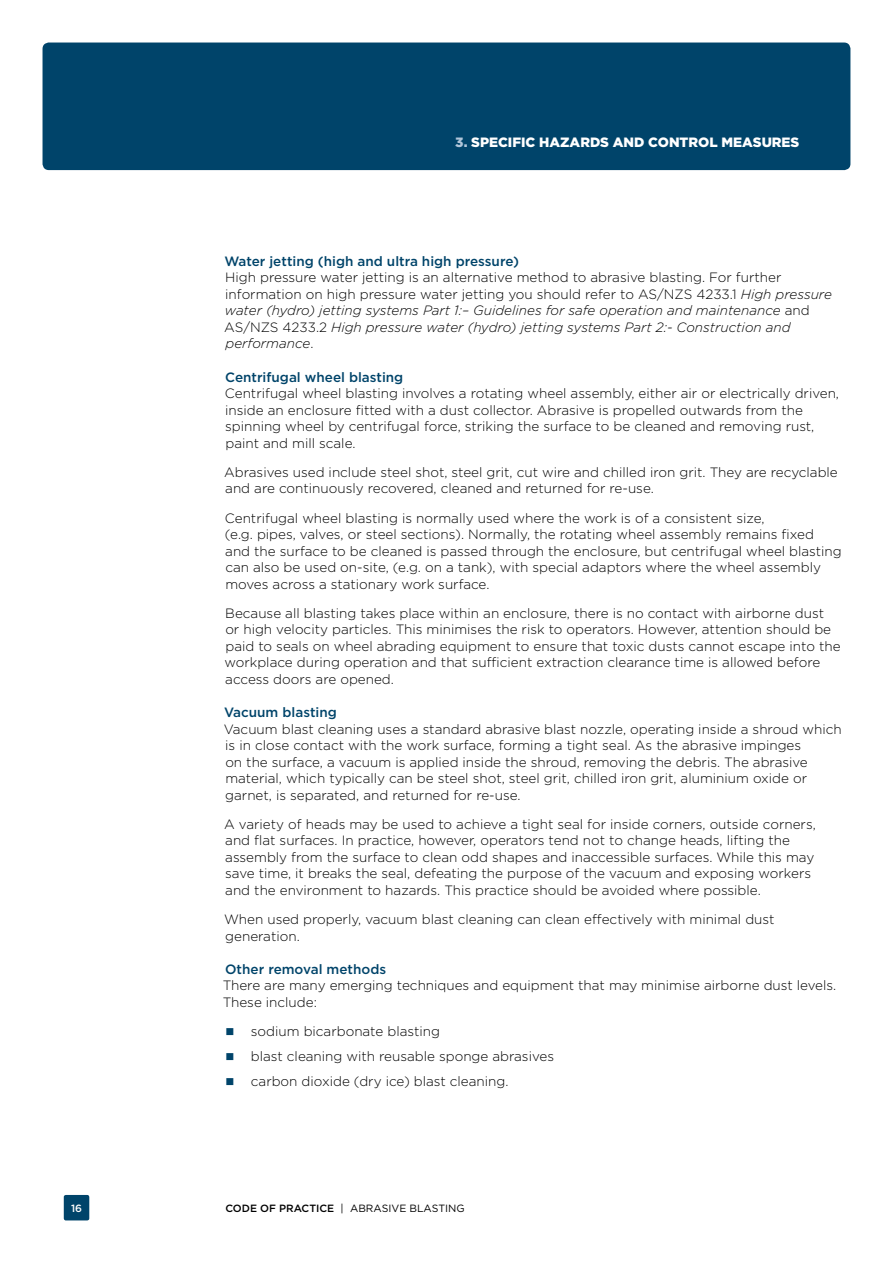
<style>
.page{position:relative;width:893px;height:1263px;background:#fff}
.page>*{position:absolute;margin:0;border:0;box-sizing:border-box;transform-origin:0 0}
.Body_copy{font:300 13.5px/16.5px "Gotham";color:#000}
.Body_copy-2{font:italic 300 13.5px/16.5px "Gotham";color:#000}
.Header_4{font:500 13.5px "Gotham";color:#00446a}
.Running_header{font:900 13.5px "Gotham";color:#fff}
.t1{font:10.5px "Gotham";color:#000}
.t2{font:500 10.5px "Gotham";color:#fff}
.s1{color:#b1c6da}
.s2{font-style:normal}
.s3{font-weight:500}
</style>
<div class="page">
<div style="left:43px;top:43px;width:807px;height:127px;background:#00446a;border-radius:6px"></div>
<div style="left:64px;top:1195px;width:25px;height:25px;background:#00446a;border-radius:2px"></div>
<p class="Running_header" style="left:455px;top:135px;width:346px"><span class="s1">3.</span> SPECIFIC HAZARDS AND CONTROL MEASURES</p>
<p class="Header_4" style="left:224px;top:253px;width:296px">Water jetting (high and ultra high pressure)</p>
<p class="Body_copy-2" style="left:224px;top:269px;width:609px"><span class="s2">High pressure water jetting is an alternative method to abrasive blasting. For further information on high pressure water jetting you should refer to AS/NZS 4233.1</span> High pressure water (hydro) jetting systems Part 1:– Guidelines for safe operation and maintenance <span class="s2">and AS/NZS 4233.2</span> High pressure water (hydro) jetting systems Part 2:- Construction and performance<span class="s2">.</span></p>
<p class="Header_4" style="left:225px;top:369px;width:180px">Centrifugal wheel blasting</p>
<p class="Body_copy" style="left:225px;top:385px;width:616px">Centrifugal wheel blasting involves a rotating wheel assembly, either air or electrically driven, inside an enclosure fitted with a dust collector. Abrasive is propelled outwards from the spinning wheel by centrifugal force, striking the surface to be cleaned and removing rust, paint and mill scale.</p>
<p class="Body_copy" style="left:224px;top:464px;width:615px">Abrasives used include steel shot, steel grit, cut wire and chilled iron grit. They are recyclable and are continuously recovered, cleaned and returned for re-use.</p>
<p class="Body_copy" style="left:225px;top:510px;width:618px">Centrifugal wheel blasting is normally used where the work is of a consistent size,<br>(e.g. pipes, valves, or steel sections). Normally, the rotating wheel assembly remains fixed and the surface to be cleaned is passed through the enclosure, but centrifugal wheel blasting can also be used on-site, (e.g. on a tank), with special adaptors where the wheel assembly moves across a stationary work surface.</p>
<p class="Body_copy" style="left:224px;top:605px;width:618px">Because all blasting takes place within an enclosure, there is no contact with airborne dust or high velocity particles. This minimises the risk to operators. However, attention should be paid to seals on wheel abrading equipment to ensure that toxic dusts cannot escape into the workplace during operation and that sufficient extraction clearance time is allowed before access doors are opened.</p>
<p class="Header_4" style="left:224px;top:704px;width:114px">Vacuum blasting</p>
<p class="Body_copy" style="left:224px;top:720px;width:619px">Vacuum blast cleaning uses a standard abrasive blast nozzle, operating inside a shroud which is in close contact with the work surface, forming a tight seal. As the abrasive impinges<br>on the surface, a vacuum is applied inside the shroud, removing the debris. The abrasive material, which typically can be steel shot, steel grit, chilled iron grit, aluminium oxide or garnet, is separated, and returned for re-use.</p>
<p class="Body_copy" style="left:224px;top:816px;width:593px">A variety of heads may be used to achieve a tight seal for inside corners, outside corners, and flat surfaces. In practice, however, operators tend not to change heads, lifting the assembly from the surface to clean odd shapes and inaccessible surfaces. While this may save time, it breaks the seal, defeating the purpose of the vacuum and exposing workers and the environment to hazards. This practice should be avoided where possible.</p>
<p class="Body_copy" style="left:224px;top:911px;width:552px">When used properly, vacuum blast cleaning can clean effectively with minimal dust generation.</p>
<p class="Header_4" style="left:225px;top:961px;width:163px">Other removal methods</p>
<p class="Body_copy" style="left:223px;top:977px;width:615px">There are many emerging techniques and equipment that may minimise airborne dust levels.<br>These include:</p>
<p class="Body_copy" style="left:251px;top:1023px;width:191px">sodium bicarbonate blasting</p>
<p class="Body_copy" style="left:251px;top:1048px;width:305px">blast cleaning with reusable sponge abrasives</p>
<p class="Body_copy" style="left:251px;top:1073px;width:259px">carbon dioxide (dry ice) blast cleaning.</p>
<p class="t2" style="left:71px;top:1202px;width:13px">16</p>
<p class="t1" style="left:225px;top:1202px;width:241px"><span class="s3">CODE OF PRACTICE</span> | ABRASIVE BLASTING</p>
</div>
